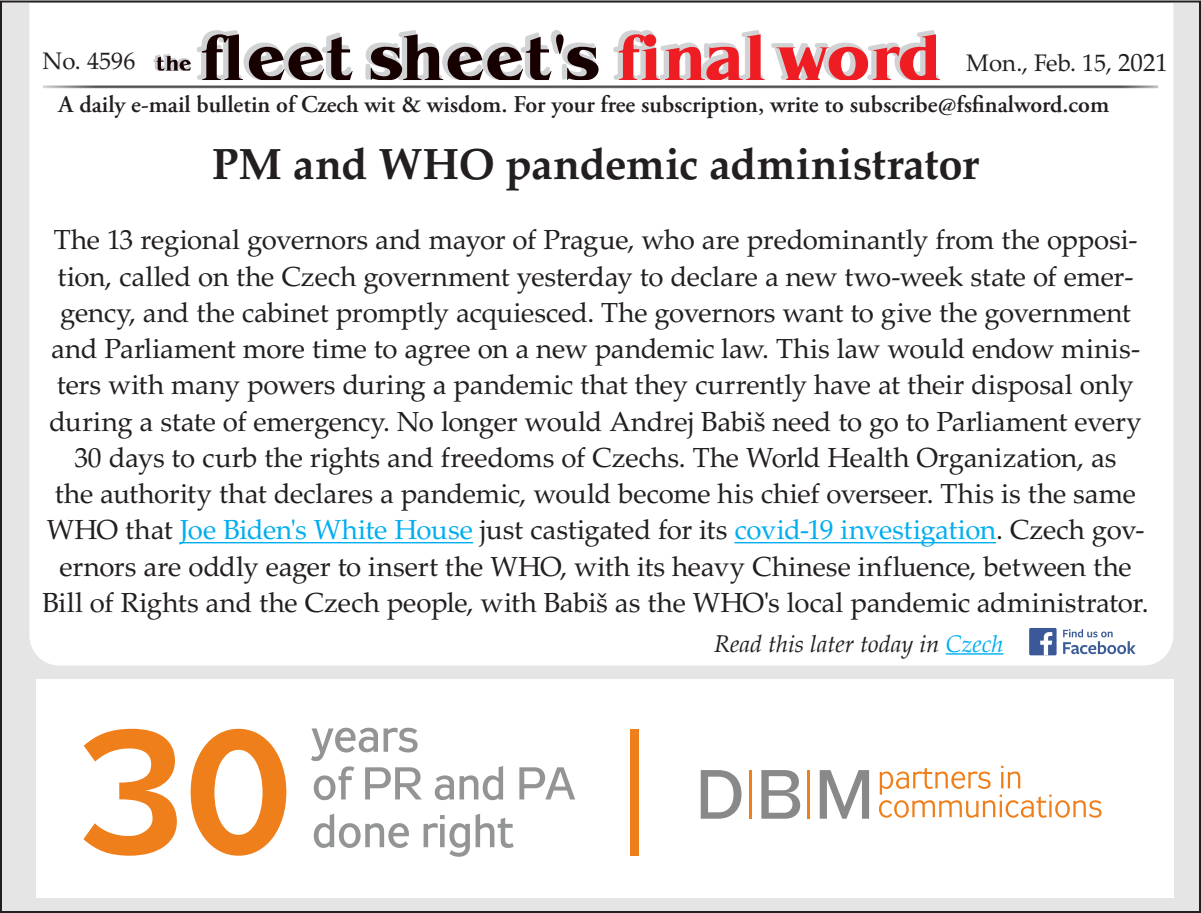
<style>
.page{position:relative;width:1201px;height:913px;background:#fff}
.page>*{position:absolute;margin:0;border:0;box-sizing:border-box;transform-origin:0 0}
.t1{font:700 43.6px "Palatino LTCE";letter-spacing:-.005em;color:#231f20}
.t2{font:27.6px/36.2px "Palatino LTCE";letter-spacing:-.01em;color:#231f20;text-align:center}
.t3{font:600 24px "Adobe Garamond Pro";color:#231f20}
.t4{font:italic 24px "Palatino";color:#231f20}
.t5{font:24px "Palatino LTCE";color:#231f20}
.s1{font-size:25px}
.s2{color:#00aeef}
</style>
<div class="page">
<div style="left:1px;top:1px;width:1198px;height:910px;background:#e5e5e5"></div>
<div style="left:28px;top:1px;width:1146px;height:665px;background:#fff"></div>
<img style="left:40px;top:83px;width:1120px;height:7px">
<svg style="left:153px;top:30px;width:446px;height:50px;background:#aaa3a4"></svg>
<svg style="left:611px;top:30px;width:328px;height:50px;background:#eda0a3"></svg>
<hr style="left:945px;top:653px;width:58px;height:1px;background:#00aeef">
<div style="left:37px;top:679px;width:1136px;height:218px;background:#fff"></div>
<svg style="left:1062px;top:629px;width:73px;height:25px;background:#c8d1e2"></svg>
<div style="left:1028px;top:627px;width:28px;height:28px;background:#3b5998;border-radius:2px"></div>
<svg style="left:1040px;top:632px;width:12px;height:23px"></svg>
<hr style="left:180px;top:542px;width:293px;height:1px;background:#00aeef">
<hr style="left:734px;top:542px;width:261px;height:1px;background:#00aeef">
<svg style="left:311px;top:727px;width:106px;height:33px;background:#dadada"></svg>
<svg style="left:314px;top:766px;width:40px;height:34px"></svg>
<svg style="left:365px;top:767px;width:57px;height:32px;background:#d0d1d1"></svg>
<svg style="left:434px;top:765px;width:69px;height:34px;background:#d9d9d9"></svg>
<svg style="left:519px;top:767px;width:56px;height:32px;background:#d4d4d4"></svg>
<svg style="left:314px;top:813px;width:95px;height:34px;background:#dadada"></svg>
<svg style="left:423px;top:813px;width:90px;height:43px;background:#dfdfdf"></svg>
<svg style="left:700px;top:769px;width:169px;height:49px;background:#cfcecd"></svg>
<svg style="left:878px;top:765px;width:223px;height:52px;background:#fce8d7"></svg>
<hr style="left:749px;top:769px;width:2px;height:49px;background:#ef7f1a">
<hr style="left:807px;top:769px;width:2px;height:49px;background:#ef7f1a">
<svg style="left:83px;top:728px;width:94px;height:127px;background:#f7c394"></svg>
<svg style="left:191px;top:728px;width:95px;height:127px;background:#f6bb85"></svg>
<div style="left:630px;top:728px;width:8px;height:127px;background:#ef7f1a"></div>
<p class="t5" style="left:42px;top:47px;width:94px">No. 4596</p>
<p class="t5" style="left:966px;top:49px;width:203px">Mon., Feb. 15, <span class="s1">2021</span></p>
<p class="t3" style="left:59px;top:90px;width:1051px">A daily e-mail bulletin of Czech wit &amp; wisdom. For your free subscription, write to subscribe@fsfinalword.com</p>
<p class="t1" style="left:212px;top:138px;width:768px">PM and WHO pandemic administrator</p>
<p class="t2" style="left:42px;top:222px;width:1107px">The 13 regional governors and mayor of Prague, who are predominantly from the opposi&shy;tion, called on the Czech government yesterday to declare a new two-week state of emer&shy;gency, and the cabinet promptly acquiesced. The governors want to give the government and Parliament more time to agree on a new pandemic law. This law would endow minis&shy;ters with many powers during a pandemic that they currently have at their disposal only during a state of emergency. No longer would Andrej Babiš need to go to Parliament every 30 days to curb the rights and freedoms of Czechs. The World Health Organization, as<br>the authority that declares a pandemic, would become his chief overseer. This is the same WHO that <span class="s2">Joe Biden's White House</span> just castigated for its <span class="s2">covid-19 investigation</span>. Czech gov&shy;ernors are oddly eager to insert the WHO, with its heavy Chinese influence, between the Bill of Rights and the Czech people, with Babiš as the WHO's local pandemic administrator.</p>
<p class="t4" style="left:714px;top:623px;width:291px">Read this later today in <span class="s2">Czech</span></p>
</div>
